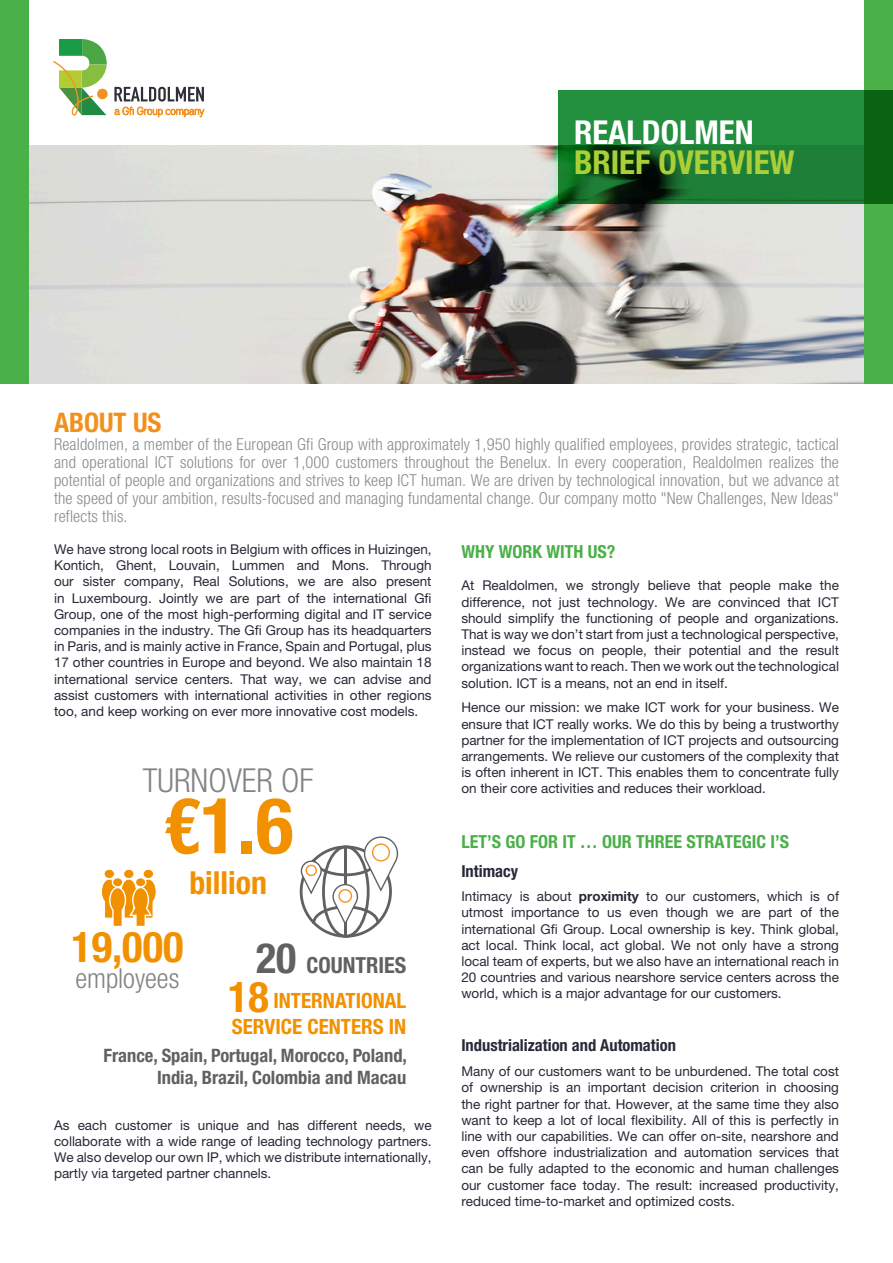
<style>
.page{position:relative;width:893px;height:1263px;background:#fff}
.page>*{position:absolute;margin:0;border:0;box-sizing:border-box;transform-origin:0 0}
.t1{font:700 condensed 77.4px "Helvetica Neue LT Std";color:#f29100}
.t2{font:700 condensed 42.45px "Helvetica Neue LT Std";color:#f29100}
.Special_title{font:700 condensed 33px/30px "Helvetica Neue LT Std";color:#abcf38}
.t3{font:300 condensed 33px "Helvetica Neue LT Std";color:#828384}
.t4{font:700 condensed 31.8px "Helvetica Neue LT Std";color:#f29100}
.t5{font:300 condensed 27.45px "Helvetica Neue LT Std";color:#828384}
.t6{font:700 condensed 27px "Helvetica Neue LT Std";color:#f2901d}
.t7{font:700 condensed 22.2px "Helvetica Neue LT Std";color:#606163}
.t8{font:700 condensed 21px/25.3px "Helvetica Neue LT Std";color:#f29100;text-align:right}
.t9{font:700 condensed 18.45px/22.2px "Helvetica Neue LT Std";color:#606163;text-align:right}
.Title_earlGrey{font:700 condensed 18px "Helvetica Neue LT Std";color:#4ab048}
.t10{font:300 condensed 16.5px/18px "Helvetica Neue LT Std";letter-spacing:.01em;color:#8a8c8f;text-align:justify}
.Title_earlGrey-2{font:700 condensed 16.5px "Helvetica Neue LT Std";color:#272936}
.Title_earlGrey-3{font:13.5px/16.2px "Helvetica Neue LT Std";color:#272936;text-align:justify}
.s1{color:#fff}
.s2{font-size:41.85px}
.s3{font-weight:700}
</style>
<div class="page">
<div style="left:0;top:0;width:893px;height:383px;background:#4ab048"></div>
<div style="left:29px;top:0;width:835px;height:383px;background:#fff"></div>
<svg style="left:114px;top:87px;width:90px;height:30px"></svg>
<svg style="left:53px;top:39px;width:55px;height:77px"></svg>
<img style="left:29px;top:145px;width:834px;height:238px">
<svg style="left:558px;top:90px;width:335px;height:114px;background:#1a7930"></svg>
<div style="left:104px;top:869px;width:10px;height:9px;background:#f29100;border-radius:50%"></div>
<div style="left:104px;top:869px;width:11px;height:10px;border:1px solid #fff;border-radius:50%"></div>
<div style="left:124px;top:869px;width:10px;height:9px;background:#f29100;border-radius:50%"></div>
<div style="left:124px;top:869px;width:10px;height:10px;border:1px solid #fff;border-radius:50%"></div>
<div style="left:143px;top:869px;width:11px;height:9px;background:#f29100;border-radius:50%"></div>
<div style="left:143px;top:869px;width:11px;height:10px;border:1px solid #fff;border-radius:50%"></div>
<svg style="left:101px;top:877px;width:55px;height:49px"></svg>
<svg style="left:300px;top:836px;width:98px;height:102px"></svg>
<p class="Special_title" style="left:574px;top:117px;width:222px"><span class="s1">REALDOLMEN<br></span>BRIEF OVERVIEW</p>
<p class="t6" style="left:54px;top:406px;width:109px">ABOUT US</p>
<p class="t10" style="left:54px;top:435px;width:786px">Realdolmen, a member of the European Gfi Group with approximately 1,950 highly qualified employees, provides strategic, tactical and operational ICT solutions for over 1,000 customers throughout the Benelux. In every cooperation, Realdolmen realizes the potential of people and organizations and strives to keep ICT human. We are driven by technological innovation, but we advance at the speed of your ambition, results-focused and managing fundamental change. Our company motto "New Challenges, New Ideas" reflects this.</p>
<p class="Title_earlGrey-3" style="left:54px;top:541px;width:379px">We have strong local roots in Belgium with offices in Huizingen, Kontich, Ghent, Louvain, Lummen and Mons. Through our sister company, Real Solutions, we are also present in Luxembourg. Jointly we are part of the international Gfi Group, one of the most high-performing digital and IT service companies in the industry. The Gfi Group has its headquarters in Paris, and is mainly active in France, Spain and Portugal, plus 17 other countries in Europe and beyond. We also maintain 18 international service centers. That way, we can advise and assist customers with international activities in other regions too, and keep working on ever more innovative cost models.</p>
<p class="t3" style="left:143px;top:761px;width:172px">TURNOVER OF</p>
<p class="t1" style="left:163px;top:779px;width:132px">€1.6</p>
<p class="t4" style="left:189px;top:864px;width:79px">billion</p>
<p class="t2" style="left:71px;top:921px;width:113px">19,000</p>
<p class="t5" style="left:75px;top:963px;width:105px">employees</p>
<p class="t7" style="left:256px;top:951px;width:152px"><span class="s2">20</span> COUNTRIES</p>
<p class="t2" style="left:228px;top:971px;width:42px">18</p>
<p class="t8" style="left:232px;top:988px;width:176px">INTERNATIONAL<br>SERVICE CENTERS IN</p>
<p class="t9" style="left:103px;top:1044px;width:305px">France, Spain, Portugal, Morocco, Poland,<br>India, Brazil, Colombia and Macau</p>
<p class="Title_earlGrey-3" style="left:54px;top:1116px;width:379px">As each customer is unique and has different needs, we collaborate with a wide range of leading technology partners.<br>We also develop our own IP, which we distribute internationally, partly via targeted partner channels.</p>
<p class="Title_earlGrey" style="left:461px;top:541px;width:156px">WHY WORK WITH US?</p>
<p class="Title_earlGrey-3" style="left:461px;top:577px;width:379px">At Realdolmen, we strongly believe that people make the difference, not just technology. We are convinced that ICT should simplify the functioning of people and organizations.<br>That is way we don’t start from just a technological perspective, instead we focus on people, their potential and the result organizations want to reach. Then we work out the technological solution. ICT is a means, not an end in itself.</p>
<p class="Title_earlGrey-3" style="left:461px;top:699px;width:379px">Hence our mission: we make ICT work for your business. We ensure that ICT really works. We do this by being a trustworthy partner for the implementation of ICT projects and outsourcing arrangements. We relieve our customers of the complexity that is often inherent in ICT. This enables them to concentrate fully on their core activities and reduces their workload.</p>
<p class="Title_earlGrey" style="left:461px;top:831px;width:329px">LET’S GO FOR IT … OUR THREE STRATEGIC I’S</p>
<p class="Title_earlGrey-2" style="left:461px;top:861px;width:58px">Intimacy</p>
<p class="Title_earlGrey-3" style="left:461px;top:888px;width:379px">Intimacy is about <span class="s3">proximity</span> to our customers, which is of utmost importance to us even though we are part of the international Gfi Group. Local ownership is key. Think global, act local. Think local, act global. We not only have a strong local team of experts, but we also have an international reach in 20 countries and various nearshore service centers across the world, which is a major advantage for our customers.</p>
<p class="Title_earlGrey-2" style="left:461px;top:1035px;width:216px">Industrialization and Automation</p>
<p class="Title_earlGrey-3" style="left:461px;top:1063px;width:379px">Many of our customers want to be unburdened. The total cost of ownership is an important decision criterion in choosing the right partner for that. However, at the same time they also want to keep a lot of local flexibility. All of this is perfectly in line with our capabilities. We can offer on-site, nearshore and even offshore industrialization and automation services that can be fully adapted to the economic and human challenges our customer face today. The result: increased productivity, reduced time-to-market and optimized costs.</p>
</div>
